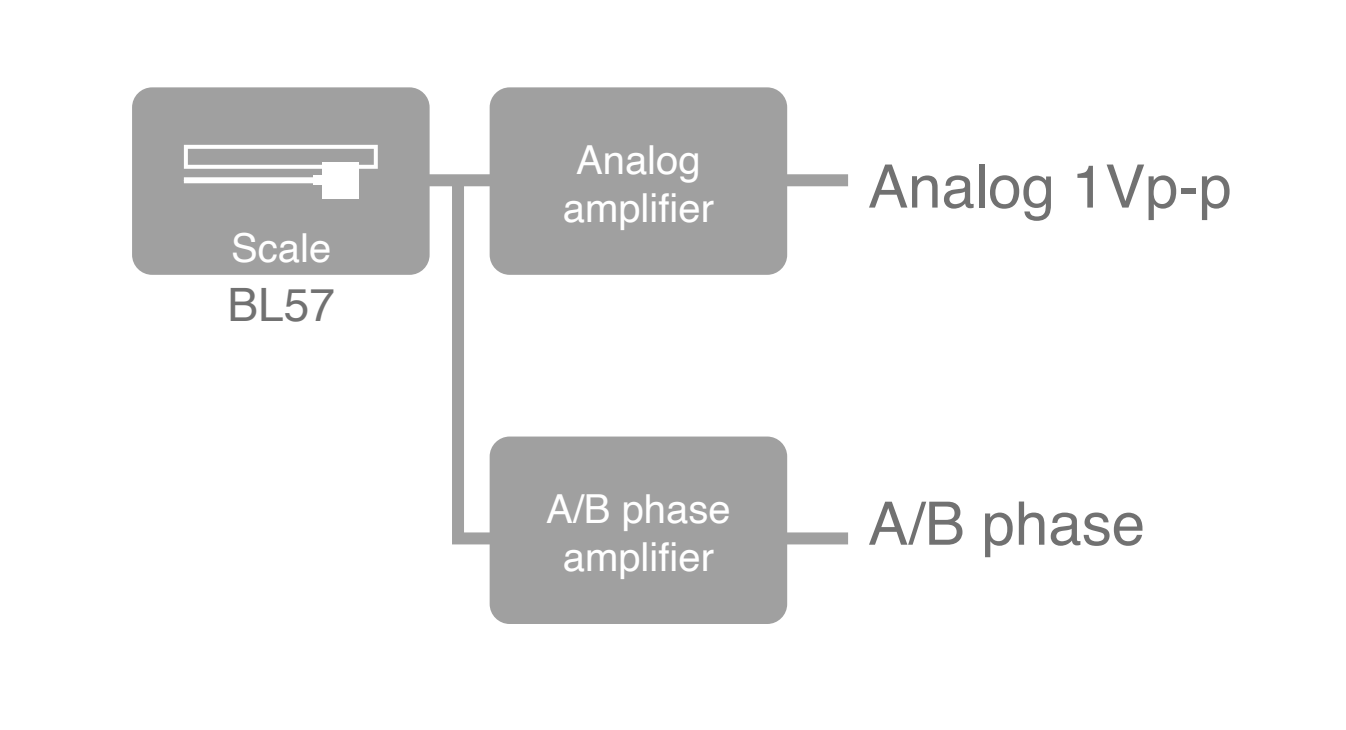
<style>
.page{position:relative;width:1346px;height:730px;background:#fff}
.page>*{position:absolute;margin:0;border:0;box-sizing:border-box;transform-origin:0 0}
.t1{font:60px "Helvetica";color:#717171}
.t2{font:46px "Helvetica";color:#717171}
.t3{font:40px/48px "Helvetica";color:#fff;text-align:center}
</style>
<div class="page">
<div style="left:383px;top:174px;width:465px;height:12px;background:#a0a0a0"></div>
<svg style="left:446px;top:168px;width:402px;height:382px"></svg>
<div style="left:489px;top:87px;width:298px;height:188px;background:#a0a0a0;border-radius:20px"></div>
<div style="left:489px;top:437px;width:298px;height:187px;background:#a0a0a0;border-radius:20px"></div>
<div style="left:132px;top:87px;width:297px;height:188px;background:#a0a0a0;border-radius:20px"></div>
<div style="left:322px;top:162px;width:37px;height:36px;background:#fff"></div>
<div style="left:312px;top:175px;width:10px;height:10px;background:#fff"></div>
<div style="left:184px;top:177px;width:138px;height:6px;background:#fff"></div>
<svg style="left:184px;top:145px;width:194px;height:24px"></svg>
<p class="t3" style="left:231px;top:225px;width:102px">Scale</p>
<p class="t2" style="left:227px;top:270px;width:109px">BL57</p>
<p class="t3" style="left:562px;top:138px;width:153px">Analog amplifier</p>
<p class="t3" style="left:546px;top:487px;width:186px">A/B phase amplifier</p>
<h1 class="t1" style="left:868px;top:140px;width:365px">Analog 1Vp-p</h1>
<h1 class="t1" style="left:868px;top:477px;width:278px">A/B phase</h1>
</div>
